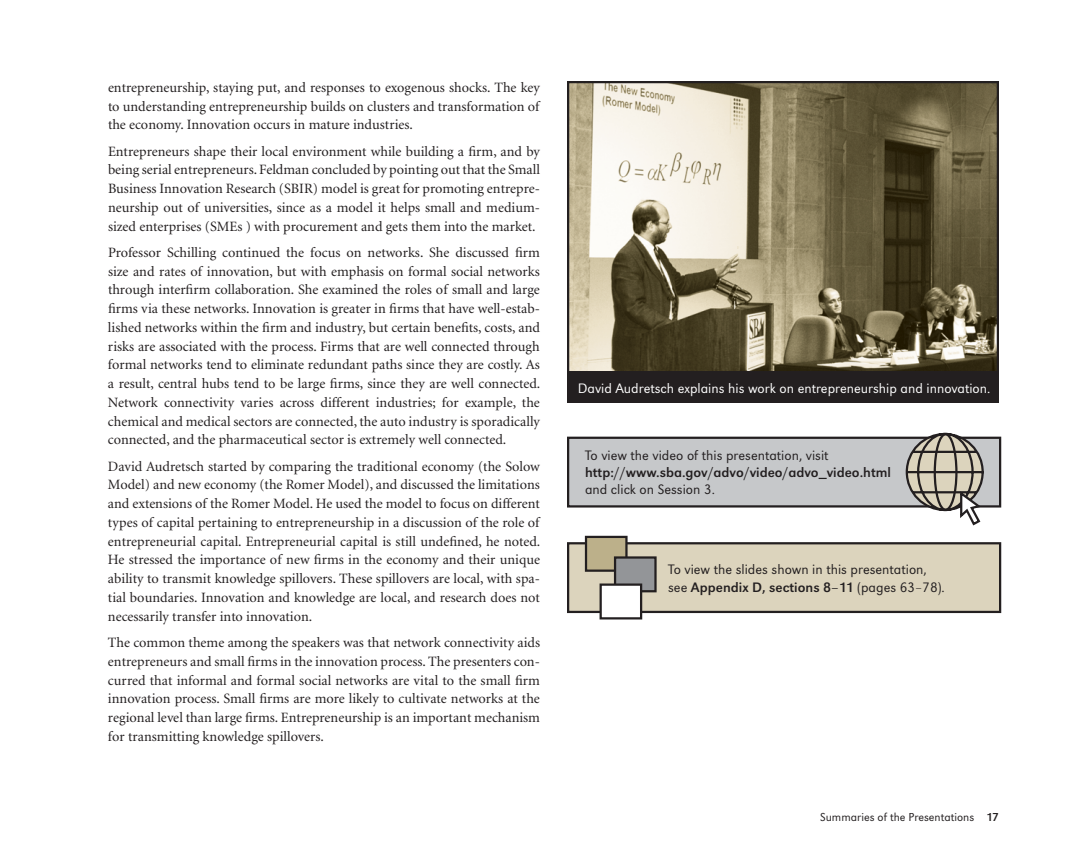
<style>
.page{position:relative;width:1080px;height:864px;background:#fff}
.page>*{position:absolute;margin:0;border:0;box-sizing:border-box;transform-origin:0 0}
.t1{font:14.25px/18.8px "Minion";color:#231f20;text-align:justify}
.t2{font:14.25px/18px "Urw Grotesk";color:#231f20}
.t3{font:14.25px "Urw Grotesk";color:#fff}
.t4{font:700 14.25px "Urw Grotesk";color:#231f20}
.t5{font:12px "Urw Grotesk";color:#231f20}
.s1{font-weight:700}
</style>
<div class="page">
<div style="left:568px;top:543px;width:432px;height:69px;background:#dcd4bd"></div>
<div style="left:567px;top:542px;width:434px;height:71px;border:2px solid #231f20"></div>
<div style="left:586px;top:537px;width:40px;height:34px;background:#bcb08a"></div>
<div style="left:585px;top:536px;width:43px;height:36px;border:2px solid #231f20"></div>
<div style="left:615px;top:558px;width:41px;height:33px;background:#939598"></div>
<div style="left:614px;top:556px;width:43px;height:36px;border:2px solid #231f20"></div>
<div style="left:601px;top:585px;width:40px;height:33px;background:#fff"></div>
<div style="left:600px;top:584px;width:42px;height:36px;border:2px solid #231f20"></div>
<div style="left:568px;top:438px;width:432px;height:68px;background:#c6c8ca"></div>
<div style="left:567px;top:437px;width:434px;height:71px;border:2px solid #231f20"></div>
<svg style="left:904px;top:432px;width:82px;height:94px"></svg>
<img style="left:570px;top:84px;width:426px;height:288px">
<div style="left:567px;top:81px;width:432px;height:294px;border:2px solid #231f20"></div>
<div style="left:567px;top:372px;width:432px;height:31px;background:#231f20"></div>
<p class="t1" style="left:108px;top:79px;width:434px">entrepreneurship, staying put, and responses to exogenous shocks. The key to understanding entrepreneurship builds on clusters and transformation of the economy. Innovation occurs in mature industries.</p>
<p class="t1" style="left:108px;top:143px;width:434px">Entrepreneurs shape their local environment while building a firm, and by being serial entrepreneurs. Feldman concluded by pointing out that the Small Business Innovation Research (SBIR) model is great for promoting entrepre&shy;neurship out of universities, since as a model it helps small and medium&shy;sized enterprises (SMEs ) with procurement and gets them into the market.</p>
<p class="t1" style="left:108px;top:244px;width:434px">Professor Schilling continued the focus on networks. She discussed firm size and rates of innovation, but with emphasis on formal social networks through interfirm collaboration. She examined the roles of small and large firms via these networks. Innovation is greater in firms that have well-estab&shy;lished networks within the firm and industry, but certain benefits, costs, and risks are associated with the process. Firms that are well connected through formal networks tend to eliminate redundant paths since they are costly. As a result, central hubs tend to be large firms, since they are well connected.<br>Network connectivity varies across different industries; for example, the chemical and medical sectors are connected, the auto industry is sporadically connected, and the pharmaceutical sector is extremely well connected.</p>
<p class="t1" style="left:108px;top:458px;width:434px">David Audretsch started by comparing the traditional economy (the Solow Model) and new economy (the Romer Model), and discussed the limitations and extensions of the Romer Model. He used the model to focus on different types of capital pertaining to entrepreneurship in a discussion of the role of entrepreneurial capital. Entrepreneurial capital is still undefined, he noted.<br>He stressed the importance of new firms in the economy and their unique ability to transmit knowledge spillovers. These spillovers are local, with spa&shy;tial boundaries. Innovation and knowledge are local, and research does not necessarily transfer into innovation.</p>
<p class="t1" style="left:108px;top:634px;width:434px">The common theme among the speakers was that network connectivity aids entrepreneurs and small firms in the innovation process. The presenters con&shy;curred that informal and formal social networks are vital to the small firm innovation process. Small firms are more likely to cultivate networks at the regional level than large firms. Entrepreneurship is an important mechanism for transmitting knowledge spillovers.</p>
<p class="t3" style="left:578px;top:382px;width:414px">David Audretsch explains his work on entrepreneurship and innovation.</p>
<p class="t2" style="left:585px;top:447px;width:245px">To view the video of this presentation, visit</p>
<p class="t4" style="left:585px;top:467px;width:308px">http://www.sba.gov/advo/video/advo_video.html</p>
<p class="t2" style="left:585px;top:482px;width:132px">and click on Session 3.</p>
<p class="t2" style="left:668px;top:562px;width:278px">To view the slides shown in this presentation, see <span class="s1">Appendix D, sections 8–11</span> (pages 63–78).</p>
<p class="t5" style="left:820px;top:813px;width:180px">Summaries of the Presentations <span class="s1">17</span></p>
</div>
